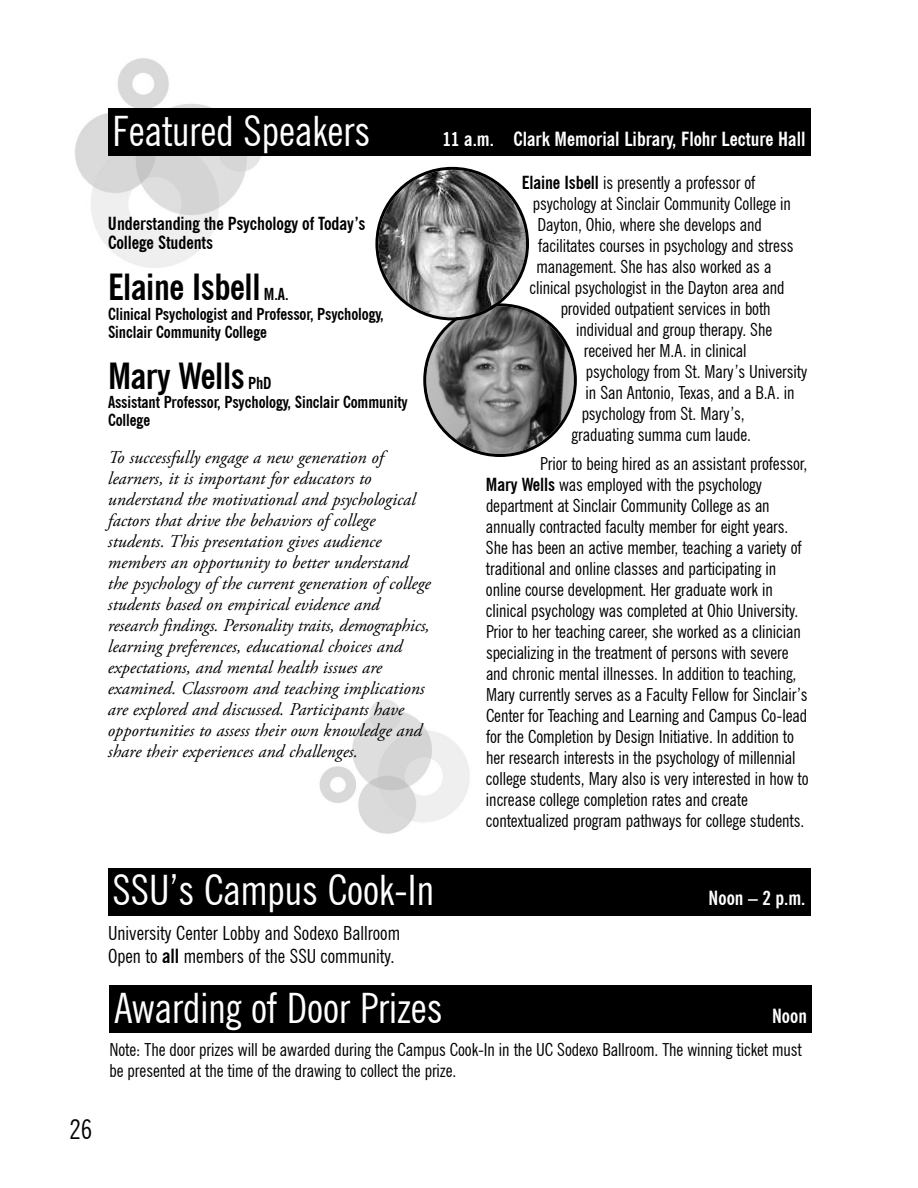
<style>
.page{position:relative;width:918px;height:1188px;background:#fff}
.page>*{position:absolute;margin:0;border:0;box-sizing:border-box;transform-origin:0 0}
.t1{font:condensed 42px "News Gothic BT";color:#fff}
.t2{font:700 condensed 36px "News Gothic BT";letter-spacing:-.01em;color:#000}
.t3{font:condensed 27px "News Gothic BT";color:#000}
.t4{font:condensed 19.5px/23.4px "News Gothic BT";color:#000}
.t5{font:700 condensed 19.5px "News Gothic BT";color:#fff}
.t6{font:condensed 18px/21px "News Gothic BT";letter-spacing:-.005em;color:#000}
.t7{font:italic 18px/21px "Adobe Garamond Pro";color:#000}
.t8{font:700 condensed 18px/19.5px "News Gothic BT";letter-spacing:-.005em;color:#000}
.t9{font:700 condensed 16.5px/18px "News Gothic BT";letter-spacing:-.005em;color:#000}
.s1{font-size:16.5px}
.s2{font-weight:700}
</style>
<div class="page">
<img style="left:75px;top:58px;width:186px;height:210px">
<img style="left:319px;top:699px;width:151px;height:135px">
<div style="left:108px;top:108px;width:702px;height:48px;background:#000"></div>
<div style="left:110px;top:985px;width:702px;height:48px;background:#000"></div>
<div style="left:108px;top:868px;width:702px;height:47px;background:#000"></div>
<svg style="left:375px;top:167px;width:202px;height:290px"></svg>
<h1 class="t1" style="left:113px;top:105px;width:259px">Featured Speakers</h1>
<p class="t8" style="left:108px;top:213px;width:259px">Understanding the Psychology of Today’s<br>College Students</p>
<h2 class="t2" style="left:108px;top:265px;width:182px">Elaine Isbell <span class="s1">M.A.</span></h2>
<p class="t9" style="left:108px;top:305px;width:277px">Clinical Psychologist and Professor, Psychology,<br>Sinclair Community College</p>
<h2 class="t2" style="left:108px;top:354px;width:165px">Mary Wells <span class="s1">PhD</span></h2>
<p class="t9" style="left:108px;top:393px;width:301px">Assistant Professor, Psychology, Sinclair Community<br>College</p>
<p class="t7" style="left:108px;top:448px;width:324px">To successfully engage a new generation of learners, it is important for educators to understand the motivational and psychological factors that drive the behaviors of college students. This presentation gives audience members an opportunity to better understand the psychology of the current generation of college students based on empirical evidence and research findings. Personality traits, demographics, learning preferences, educational choices and expectations, and mental health issues are examined. Classroom and teaching implications are explored and discussed. Participants have opportunities to assess their own knowledge and share their experiences and challenges.</p>
<p class="t5" style="left:443px;top:127px;width:364px">11 a.m. Clark Memorial Library, Flohr Lecture Hall</p>
<p class="t6" style="left:522px;top:172px;width:235px"><span class="s2">Elaine Isbell</span> is presently a professor of</p>
<p class="t6" style="left:533px;top:193px;width:260px">psychology at Sinclair Community College in</p>
<p class="t6" style="left:538px;top:214px;width:226px">Dayton, Ohio, where she develops and</p>
<p class="t6" style="left:538px;top:235px;width:257px">facilitates courses in psychology and stress</p>
<p class="t6" style="left:536px;top:256px;width:236px">management. She has also worked as a</p>
<p class="t6" style="left:529px;top:277px;width:257px">clinical psychologist in the Dayton area and</p>
<p class="t6" style="left:561px;top:298px;width:212px">provided outpatient services in both</p>
<p class="t6" style="left:576px;top:319px;width:198px">individual and group therapy. She</p>
<p class="t6" style="left:584px;top:340px;width:164px">received her M.A. in clinical</p>
<p class="t6" style="left:586px;top:361px;width:223px">psychology from St. Mary’s University</p>
<p class="t6" style="left:586px;top:382px;width:211px">in San Antonio, Texas, and a B.A. in</p>
<p class="t6" style="left:582px;top:403px;width:165px">psychology from St. Mary’s,</p>
<p class="t6" style="left:572px;top:424px;width:181px">graduating summa cum laude.</p>
<p class="t6" style="left:486px;top:453px;width:324px;text-indent:54px">Prior to being hired as an assistant professor, <span class="s2">Mary Wells</span> was employed with the psychology department at Sinclair Community College as an annually contracted faculty member for eight years.<br>She has been an active member, teaching a variety of traditional and online classes and participating in online course development. Her graduate work in clinical psychology was completed at Ohio University.<br>Prior to her teaching career, she worked as a clinician specializing in the treatment of persons with severe and chronic mental illnesses. In addition to teaching, Mary currently serves as a Faculty Fellow for Sinclair’s Center for Teaching and Learning and Campus Co-lead for the Completion by Design Initiative. In addition to her research interests in the psychology of millennial college students, Mary also is very interested in how to increase college completion rates and create contextualized program pathways for college students.</p>
<h3 class="t3" style="left:70px;top:1113px;width:24px">26</h3>
<h1 class="t1" style="left:112px;top:865px;width:323px">SSU’s Campus Cook-In</h1>
<p class="t4" style="left:108px;top:921px;width:294px">University Center Lobby and Sodexo Ballroom<br>Open to <span class="s2">all</span> members of the SSU community.</p>
<h1 class="t1" style="left:114px;top:982px;width:330px">Awarding of Door Prizes</h1>
<p class="t5" style="left:709px;top:886px;width:98px">Noon – 2 p.m.</p>
<p class="t5" style="left:772px;top:1004px;width:36px">Noon</p>
<p class="t6" style="left:109px;top:1039px;width:694px">Note: The door prizes will be awarded during the Campus Cook-In in the UC Sodexo Ballroom. The winning ticket must be presented at the time of the drawing to collect the prize.</p>
</div>
